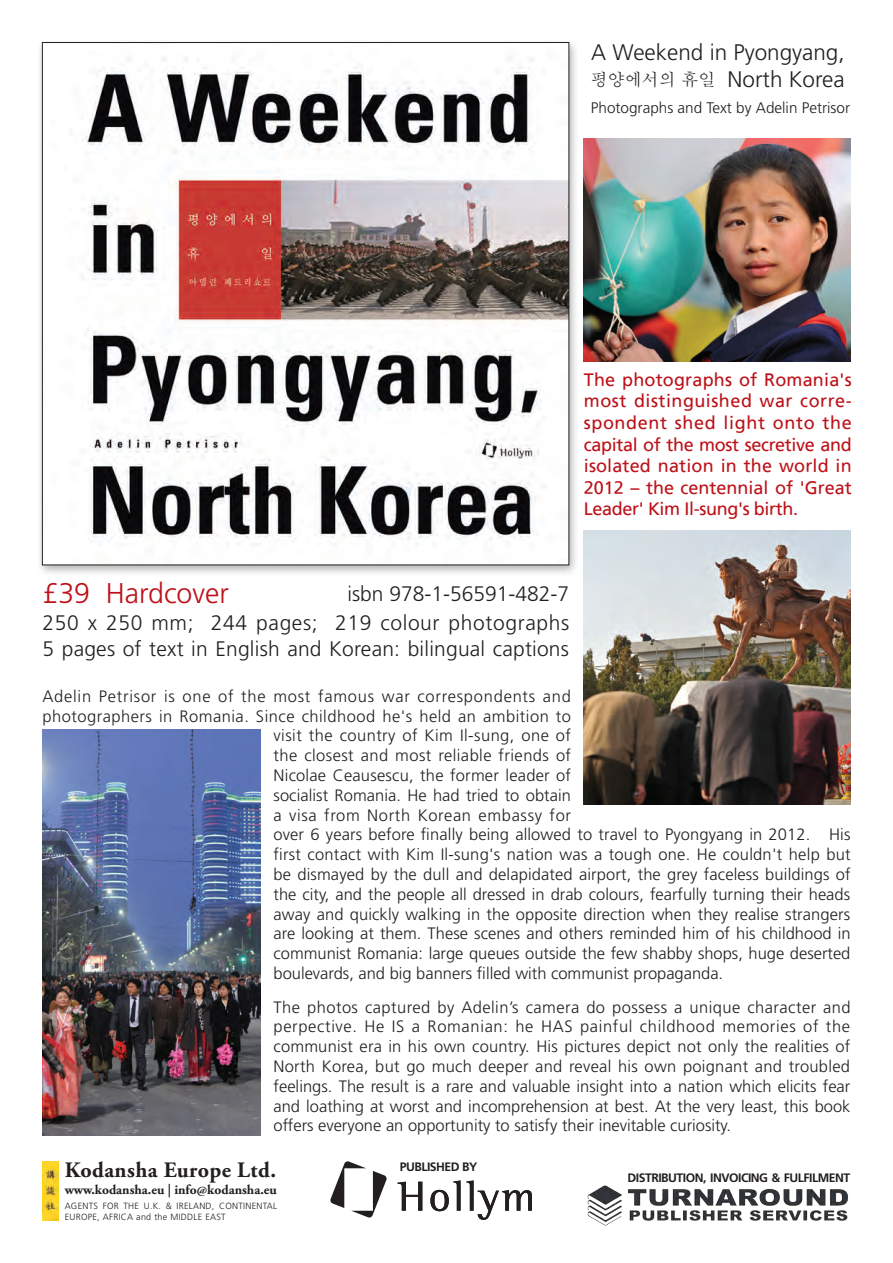
<style>
.page{position:relative;width:893px;height:1263px;background:#fff}
.page>*{position:absolute;margin:0;border:0;box-sizing:border-box;transform-origin:0 0}
.t1{font:300 28.5px "Frutiger";color:#bd1018}
.t2{font:300 22.5px/27px "Frutiger";color:#231f20;text-align:right}
.t3{font:700 21.9px "Adobe Garamond Pro";letter-spacing:.02em;color:#231f20}
.t4{font:300 21px/25.2px "Frutiger";letter-spacing:.01em;color:#231f20}
.t5{font:18px/21.6px "Frutiger";color:#bd1018;text-align:justify}
.t6{font:500 16.95px "Adobe Myungjo Std";color:#231f20}
.t7{font:300 16.5px/19.8px "Frutiger";letter-spacing:.005em;color:#231f20;text-align:justify}
.t8{font:300 16.5px "Frutiger";letter-spacing:.025em;color:#231f20}
.t9{font:300 16.5px "Frutiger";letter-spacing:.03em;color:#231f20}
.t10{font:300 16.5px "Frutiger";letter-spacing:.045em;color:#231f20}
.t11{font:300 16.5px "Frutiger";letter-spacing:.04em;color:#231f20}
.t12{font:300 15.3px "Frutiger";color:#231f20}
.t13{font:700 13.5px "Adobe Garamond Pro";color:#231f20}
.t14{font:700 12.3px "Frutiger";letter-spacing:-.04em;color:#231f20}
.t15{font:300 9px/10.8px "Frutiger";letter-spacing:.03em;color:#231f20}
</style>
<div class="page">
<img style="left:42px;top:1161px;width:17px;height:59px">
<img style="left:587px;top:1185px;width:261px;height:41px">
<div style="left:36px;top:38px;width:543px;height:539px;background:#231f20;opacity:.35"></div>
<img style="left:44px;top:44px;width:523px;height:519px">
<svg style="left:330px;top:1161px;width:57px;height:57px"></svg>
<svg style="left:397px;top:1182px;width:25px;height:29px"></svg>
<svg style="left:430px;top:1180px;width:102px;height:40px"></svg>
<img style="left:584px;top:531px;width:267px;height:273px">
<img style="left:584px;top:138px;width:267px;height:223px">
<img style="left:42px;top:729px;width:219px;height:406px">
<h2 class="t2" style="left:591px;top:39px;width:255px">A Weekend in Pyongyang,<br>North Korea</h2>
<p class="t12" style="left:591px;top:99px;width:261px">Photographs and Text by Adelin Petrisor</p>
<p class="t6" style="left:591px;top:71px;width:126px">평양에서의 휴일</p>
<p class="t5" style="left:584px;top:369px;width:269px">The photographs of Romania's most distinguished war corre&shy;spondent shed light onto the capital of the most secretive and isolated nation in the world in 2012 – the centennial of 'Great Leader' Kim Il-sung's birth.</p>
<h1 class="t1" style="left:43px;top:576px;width:188px">£39 Hardcover</h1>
<p class="t4" style="left:43px;top:610px;width:528px">250 x 250 mm; 244 pages; 219 colour photographs<br>5 pages of text in English and Korean: bilingual captions</p>
<p class="t4" style="left:347px;top:581px;width:223px">isbn 978-1-56591-482-7</p>
<p class="t10" style="left:43px;top:687px;width:530px">Adelin Petrisor is one of the most famous war correspondents and</p>
<p class="t9" style="left:43px;top:707px;width:530px">photographers in Romania. Since childhood he's held an ambition to</p>
<p class="t8" style="left:274px;top:726px;width:299px">visit the country of Kim Il-sung, one of</p>
<p class="t8" style="left:274px;top:746px;width:299px">the closest and most reliable friends of</p>
<p class="t7" style="left:274px;top:765px;width:299px">Nicolae Ceausescu, the former leader of</p>
<p class="t7" style="left:274px;top:785px;width:299px">socialist Romania. He had tried to obtain</p>
<p class="t11" style="left:274px;top:806px;width:299px">a visa from North Korean embassy for</p>
<p class="t7" style="left:274px;top:825px;width:578px">over 6 years before finally being allowed to travel to Pyongyang in 2012. His</p>
<p class="t7" style="left:274px;top:845px;width:579px">first contact with Kim Il-sung's nation was a tough one. He couldn't help but</p>
<p class="t7" style="left:274px;top:864px;width:579px">be dismayed by the dull and delapidated airport, the grey faceless buildings of</p>
<p class="t7" style="left:274px;top:884px;width:578px">the city, and the people all dressed in drab colours, fearfully turning their heads</p>
<p class="t7" style="left:274px;top:904px;width:578px">away and quickly walking in the opposite direction when they realise strangers</p>
<p class="t7" style="left:274px;top:924px;width:579px">are looking at them. These scenes and others reminded him of his childhood in</p>
<p class="t7" style="left:274px;top:944px;width:578px">communist Romania: large queues outside the few shabby shops, huge deserted</p>
<p class="t7" style="left:274px;top:963px;width:451px">boulevards, and big banners filled with communist propaganda.</p>
<p class="t7" style="left:274px;top:997px;width:579px">The photos captured by Adelin’s camera do possess a unique character and perpective. He IS a Romanian: he HAS painful childhood memories of the communist era in his own country. His pictures depict not only the realities of North Korea, but go much deeper and reveal his own poignant and troubled feelings. The result is a rare and valuable insight into a nation which elicits fear and loathing at worst and incomprehension at best. At the very least, this book offers everyone an opportunity to satisfy their inevitable curiosity.</p>
<p class="t14" style="left:400px;top:1159px;width:79px">PUBLISHED BY</p>
<h3 class="t3" style="left:65px;top:1157px;width:213px">Kodansha Europe Ltd.</h3>
<p class="t13" style="left:65px;top:1181px;width:214px">www.kodansha.eu | info@kodansha.eu</p>
<p class="t15" style="left:65px;top:1201px;width:214px">AGENTS FOR THE U.K. &amp; IRELAND, CONTINENTAL<br>EUROPE, AFRICA and the MIDDLE EAST</p>
<p class="t14" style="left:627px;top:1170px;width:224px">DISTRIBUTION, INVOICING &amp; FULFILMENT</p>
</div>
